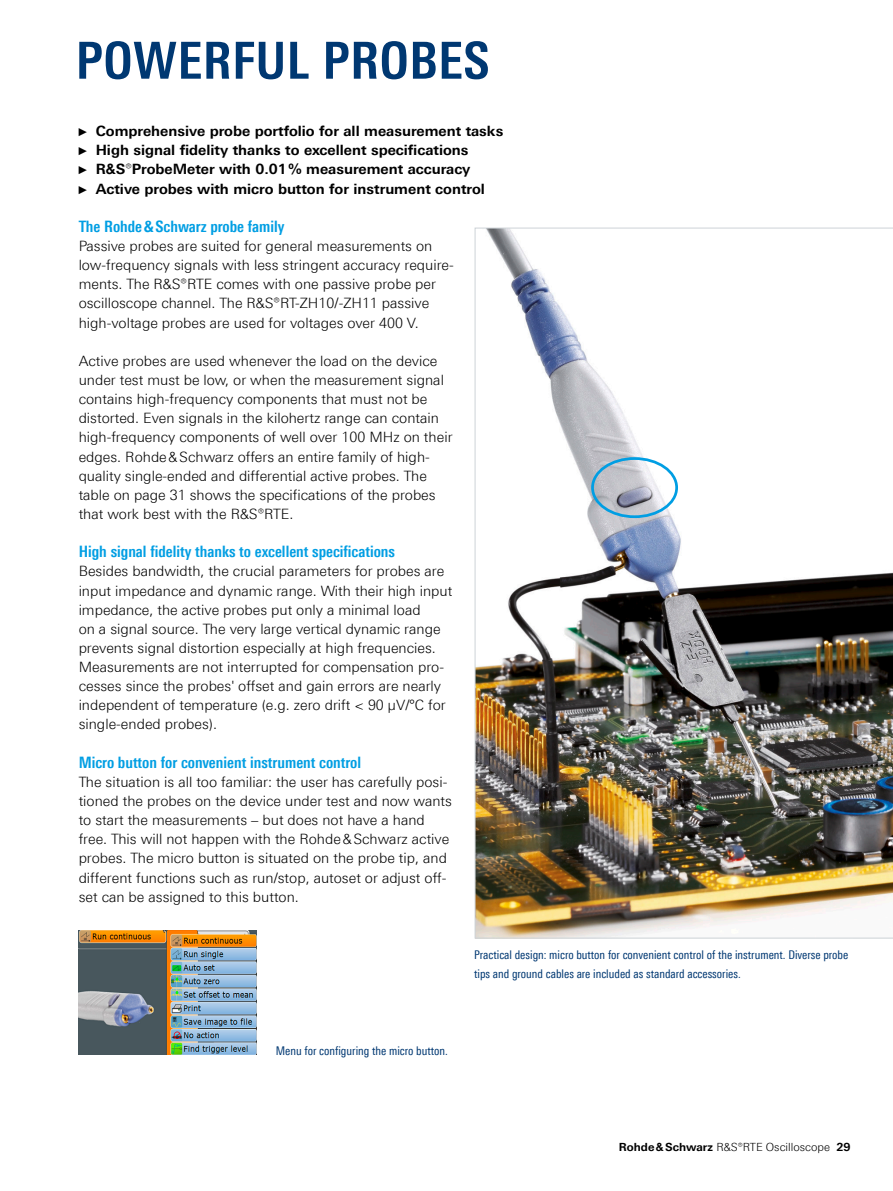
<style>
.page{position:relative;width:893px;height:1191px;background:#fff}
.page>*{position:absolute;margin:0;border:0;box-sizing:border-box;transform-origin:0 0}
.Seiten_Headline_34Pt{font:700 51px "Linotype Univers 620 Cn";letter-spacing:.01em;color:#003872}
.Absatzfett_cyan{font:700 15.75px "Linotype Univers 620 Cn";color:#009ee3}
.Haupttext_ohne_Absta{font:300 14.25px/19.2px "Linotype Univers 330";color:#000}
.Haupttext{font:300 14.25px/19.2px "Linotype Univers 330";color:#000}
.t1{font:700 14.25px "Linotype Univers 630";color:#000}
.Bildunterschrift{font:12px/19.2px "Linotype Univers 420 Cn";color:#003872}
.t2{font:300 11.25px "Linotype Univers 330";color:#000}
.s1{font-family:"Arial Narrow";font-weight:400;font-size:11.4px}
.s2{font-family:"Linotype Univers 330";font-weight:300}
.s3{font-family:"Linotype Univers 630";font-weight:700}
</style>
<div class="page">
<img style="left:78px;top:930px;width:179px;height:124px">
<img style="left:475px;top:228px;width:418px;height:710px">
<div style="left:591px;top:457px;width:87px;height:61px;border:3px solid #009ee3;border-radius:50%"></div>
<p class="Seiten_Headline_34Pt" style="left:76px;top:30px;width:415px">POWERFUL PROBES</p>
<p class="t1" style="left:79px;top:122px;width:426px"><span class="s1">►</span> Comprehensive probe portfolio for all measurement tasks</p>
<p class="t1" style="left:79px;top:142px;width:391px"><span class="s1">►</span> High signal fidelity thanks to excellent specifications</p>
<p class="t1" style="left:79px;top:161px;width:393px"><span class="s1">►</span> R&amp;S<span class="s2">®</span>ProbeMeter with 0.01% measurement accuracy</p>
<p class="t1" style="left:79px;top:180px;width:408px"><span class="s1">►</span> Active probes with micro button for instrument control</p>
<p class="Absatzfett_cyan" style="left:79px;top:217px;width:207px">The Rohde&amp;Schwarz probe family</p>
<p class="Haupttext_ohne_Absta" style="left:79px;top:236px;width:377px">Passive probes are suited for general measurements on low-frequency signals with less stringent accuracy require&shy;ments. The R&amp;S®RTE comes with one passive probe per oscilloscope channel. The R&amp;S®RT‑ZH10/-ZH11 passive high-voltage probes are used for voltages over 400 V.</p>
<p class="Haupttext" style="left:79px;top:351px;width:375px">Active probes are used whenever the load on the device under test must be low, or when the measurement signal contains high-frequency components that must not be distorted. Even signals in the kilohertz range can contain high-frequency components of well over 100 MHz on their edges. Rohde&amp;Schwarz offers an entire family of high&shy;quality single-ended and differential active probes. The table on page 31 shows the specifications of the probes that work best with the R&amp;S®RTE.</p>
<p class="Absatzfett_cyan" style="left:79px;top:542px;width:318px">High signal fidelity thanks to excellent specifications</p>
<p class="Haupttext_ohne_Absta" style="left:79px;top:561px;width:375px">Besides bandwidth, the crucial parameters for probes are input impedance and dynamic range. With their high input impedance, the active probes put only a minimal load<br>on a signal source. The very large vertical dynamic range prevents signal distortion especially at high frequencies.<br>Measurements are not interrupted for compensation pro&shy;cesses since the probes' offset and gain errors are nearly independent of temperature (e.g. zero drift &lt; 90 μV/°C for single-ended probes).</p>
<p class="Absatzfett_cyan" style="left:79px;top:753px;width:284px">Micro button for convenient instrument control</p>
<p class="Haupttext_ohne_Absta" style="left:79px;top:772px;width:375px">The situation is all too familiar: the user has carefully posi&shy;tioned the probes on the device under test and now wants to start the measurements – but does not have a hand free. This will not happen with the Rohde&amp;Schwarz active probes. The micro button is situated on the probe tip, and different functions such as run/stop, autoset or adjust off&shy;set can be assigned to this button.</p>
<p class="Bildunterschrift" style="left:474px;top:945px;width:376px">Practical design: micro button for convenient control of the instrument. Diverse probe tips and ground cables are included as standard accessories.</p>
<p class="Bildunterschrift" style="left:276px;top:1041px;width:174px">Menu for configuring the micro button.</p>
<p class="t2" style="left:619px;top:1140px;width:233px"><span class="s3">Rohde&amp;Schwarz</span> R&amp;S®RTE Oscilloscope <span class="s3">29</span></p>
</div>
